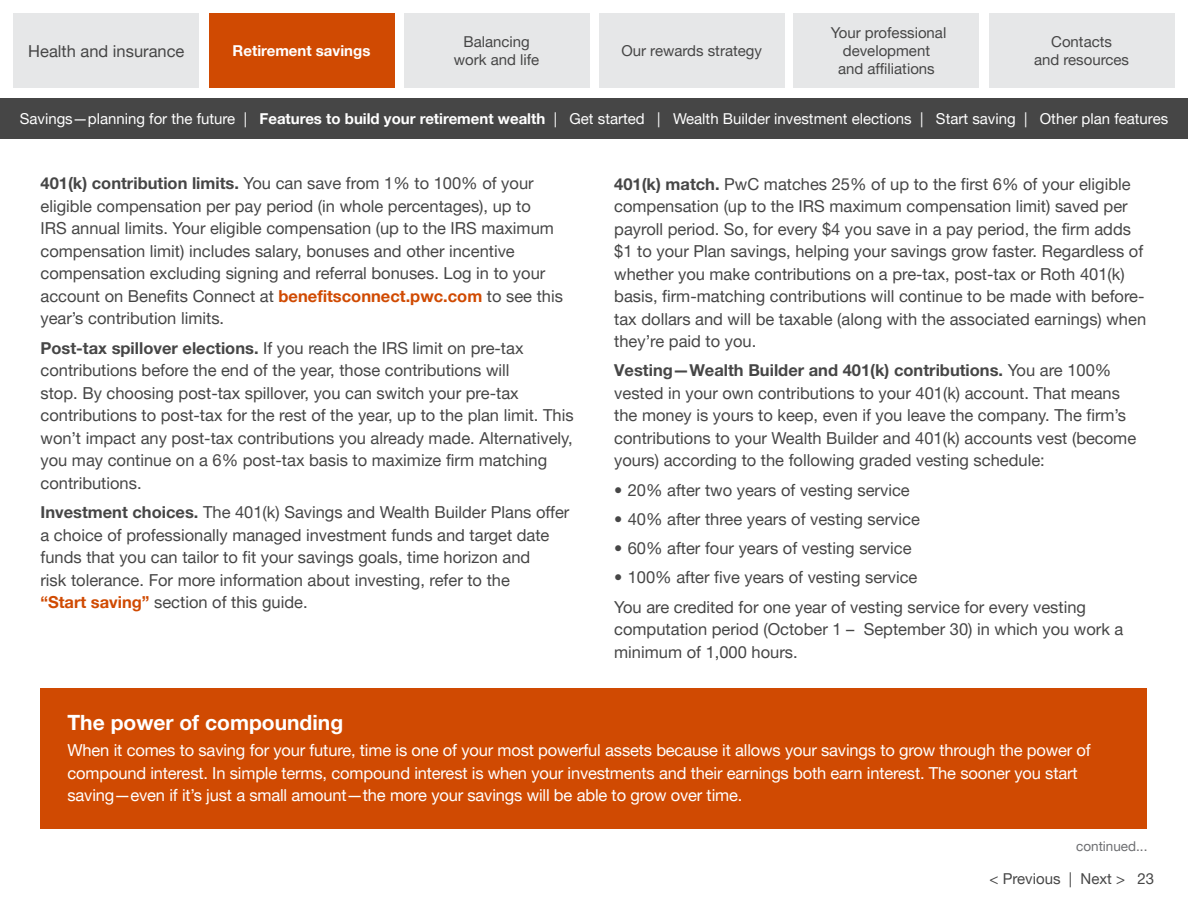
<style>
.page{position:relative;width:1188px;height:918px;background:#fff}
.page>*{position:absolute;margin:0;border:0;box-sizing:border-box;transform-origin:0 0}
.t1{font:700 21px "Helvetica Neue LT Pro";color:#fff}
.t2{font:16.5px/22.5px "Helvetica Neue LT Pro";color:#464646}
.t3{font:16.5px/22.5px "Helvetica Neue LT Pro";letter-spacing:-.01em;color:#fff}
.t4{font:700 16.5px "Helvetica Neue";color:#464646}
.t5{font:15px "Helvetica Neue LT Pro";color:#fff}
.t6{font:15px/18px "Helvetica Neue LT Pro";color:#464646;text-align:center}
.t7{font:700 15px "Helvetica Neue LT Pro";color:#fff}
.t8{font:13.5px "Helvetica Neue LT Pro";color:#6d6e71}
.s1{font-weight:700}
.s2{font-family:"Helvetica Neue";font-weight:700}
.s3{font-weight:700;color:#d04a02}
.s4{font-family:"Helvetica Neue LT Pro";font-weight:400}
</style>
<div class="page">
<div style="left:0;top:98px;width:1188px;height:41px;background:#464646"></div>
<div style="left:40px;top:688px;width:1108px;height:140px;background:#d04a02"></div>
<div style="left:14px;top:14px;width:185px;height:74px;background:#e6e7e8"></div>
<div style="left:209px;top:14px;width:185px;height:74px;background:#d04a02"></div>
<div style="left:404px;top:14px;width:186px;height:74px;background:#e6e7e8"></div>
<div style="left:599px;top:14px;width:186px;height:74px;background:#e6e7e8"></div>
<div style="left:794px;top:14px;width:185px;height:74px;background:#e6e7e8"></div>
<div style="left:989px;top:14px;width:185px;height:74px;background:#e6e7e8"></div>
<p class="t2" style="left:28px;top:39px;width:158px">Health and insurance</p>
<p class="t7" style="left:233px;top:41px;width:139px">Retirement savings</p>
<p class="t6" style="left:454px;top:32px;width:87px">Balancing work and life</p>
<p class="t6" style="left:621px;top:41px;width:142px">Our rewards strategy</p>
<p class="t6" style="left:831px;top:23px;width:117px">Your professional development and affiliations</p>
<p class="t6" style="left:1034px;top:32px;width:97px">Contacts<br>and resources</p>
<p class="t5" style="left:20px;top:109px;width:1150px">Savings—planning for the future | <span class="s1">Features to build your retirement wealth</span> | Get started | Wealth Builder investment elections | Start saving | Other plan features</p>
<p class="t2" style="left:40px;top:172px;width:524px"><span class="s2">401(k) contribution limits.</span> You can save from 1% to 100% of your eligible compensation per pay period (in whole percentages), up to<br>IRS annual limits. Your eligible compensation (up to the IRS maximum compensation limit) includes salary, bonuses and other incentive compensation excluding signing and referral bonuses. Log in to your account on Benefits Connect at <span class="s3">benefitsconnect.pwc.com</span> to see this year’s contribution limits.</p>
<p class="t2" style="left:40px;top:336px;width:535px"><span class="s2">Post-tax spillover elections.</span> If you reach the IRS limit on pre-tax contributions before the end of the year, those contributions will<br>stop. By choosing post-tax spillover, you can switch your pre-tax contributions to post-tax for the rest of the year, up to the plan limit. This won’t impact any post-tax contributions you already made. Alternatively, you may continue on a 6% post-tax basis to maximize firm matching contributions.</p>
<p class="t2" style="left:40px;top:501px;width:530px"><span class="s2">Investment choices.</span> The 401(k) Savings and Wealth Builder Plans offer a choice of professionally managed investment funds and target date funds that you can tailor to fit your savings goals, time horizon and<br>risk tolerance. For more information about investing, refer to the<br><span class="s3">“Start saving”</span> section of this guide.</p>
<p class="t2" style="left:614px;top:172px;width:533px"><span class="s2">401(k) match.</span> PwC matches 25% of up to the first 6% of your eligible compensation (up to the IRS maximum compensation limit) saved per payroll period. So, for every $4 you save in a pay period, the firm adds $1 to your Plan savings, helping your savings grow faster. Regardless of whether you make contributions on a pre-tax, post-tax or Roth 401(k) basis, firm-matching contributions will continue to be made with before&shy;tax dollars and will be taxable (along with the associated earnings) when they’re paid to you.</p>
<p class="t4" style="left:614px;top:360px;width:499px">Vesting—Wealth Builder and 401(k) contributions. <span class="s4">You are 100%</span></p>
<p class="t2" style="left:614px;top:381px;width:523px">vested in your own contributions to your 401(k) account. That means the money is yours to keep, even if you leave the company. The firm’s contributions to your Wealth Builder and 401(k) accounts vest (become yours) according to the following graded vesting schedule:</p>
<p class="t2" style="left:614px;top:478px;width:297px">• 20% after two years of vesting service</p>
<p class="t2" style="left:614px;top:507px;width:307px">• 40% after three years of vesting service</p>
<p class="t2" style="left:614px;top:537px;width:299px">• 60% after four years of vesting service</p>
<p class="t2" style="left:614px;top:563px;width:473px;line-height:29.2px">• 100% after five years of vesting service<br>You are credited for one year of vesting service for every vesting</p>
<p class="t2" style="left:614px;top:618px;width:511px">computation period (October 1 – September 30) in which you work a minimum of 1,000 hours.</p>
<p class="t1" style="left:68px;top:710px;width:277px">The power of compounding</p>
<p class="t3" style="left:68px;top:739px;width:1025px">When it comes to saving for your future, time is one of your most powerful assets because it allows your savings to grow through the power of compound interest. In simple terms, compound interest is when your investments and their earnings both earn interest. The sooner you start saving—even if it’s just a small amount—the more your savings will be able to grow over time.</p>
<p class="t8" style="left:1076px;top:837px;width:73px">continued...</p>
<p class="t6" style="left:990px;top:869px;width:166px">&lt; Previous | Next &gt; 23</p>
</div>
